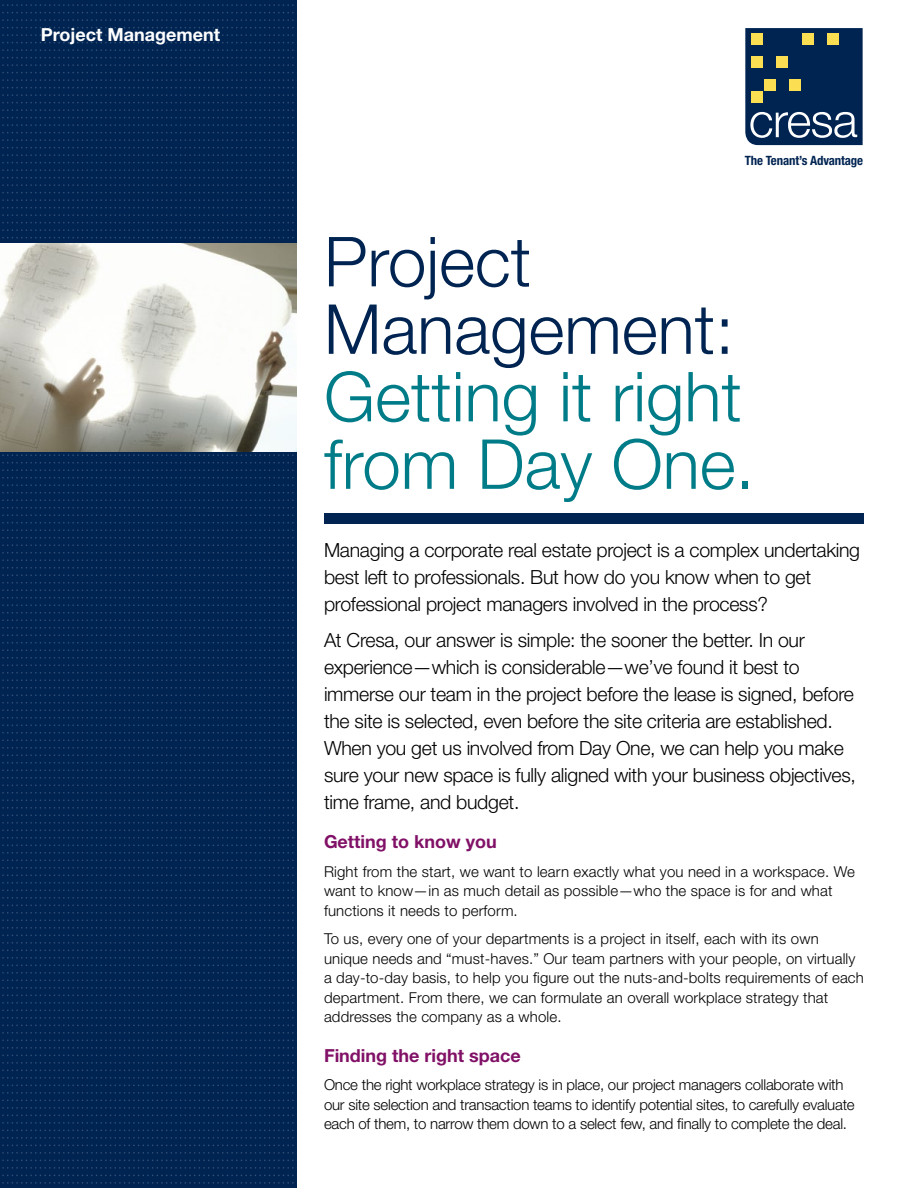
<style>
.page{position:relative;width:918px;height:1188px;background:#fff}
.page>*{position:absolute;margin:0;border:0;box-sizing:border-box;transform-origin:0 0}
.t1{font:300 69px/67.5px "Helvetica Neue LT Std";color:#007c89}
.t2{font:300 19.5px/27px "Helvetica Neue LT Std";letter-spacing:-.015em;color:#000}
.t3{font:700 18px "Helvetica Neue LT Std";color:#811167}
.t4{font:700 18px "Helvetica Neue LT Std";color:#fff}
.t5{font:300 15px/19.5px "Helvetica Neue LT Std";letter-spacing:.01em;color:#000}
.t6{font:300 15px/19.5px "Helvetica Neue LT Std";letter-spacing:-.015em;color:#000}
.t7{font:700 condensed 12.9px "Helvetica Neue LT Std";letter-spacing:-.01em;color:#002452}
.s1{color:#002452}
</style>
<div class="page">
<div style="left:0;top:0;width:297px;height:1188px;background:#002452"></div>
<svg style="left:2px;top:1107px;width:292px;height:2px"></svg>
<svg style="left:2px;top:1100px;width:292px;height:1px"></svg>
<svg style="left:2px;top:1092px;width:292px;height:2px"></svg>
<svg style="left:2px;top:1085px;width:292px;height:1px"></svg>
<svg style="left:2px;top:1077px;width:292px;height:2px"></svg>
<svg style="left:2px;top:1070px;width:292px;height:1px"></svg>
<svg style="left:2px;top:1062px;width:292px;height:2px"></svg>
<svg style="left:2px;top:1055px;width:292px;height:1px"></svg>
<svg style="left:2px;top:1182px;width:292px;height:2px"></svg>
<svg style="left:2px;top:1047px;width:292px;height:2px"></svg>
<svg style="left:2px;top:1175px;width:292px;height:1px"></svg>
<svg style="left:2px;top:1040px;width:292px;height:1px"></svg>
<svg style="left:2px;top:1167px;width:292px;height:2px"></svg>
<svg style="left:2px;top:1032px;width:292px;height:2px"></svg>
<svg style="left:2px;top:1160px;width:292px;height:1px"></svg>
<svg style="left:2px;top:1025px;width:292px;height:1px"></svg>
<svg style="left:2px;top:1152px;width:292px;height:2px"></svg>
<svg style="left:2px;top:1017px;width:292px;height:2px"></svg>
<svg style="left:2px;top:1145px;width:292px;height:1px"></svg>
<svg style="left:2px;top:1010px;width:292px;height:1px"></svg>
<svg style="left:2px;top:1137px;width:292px;height:2px"></svg>
<svg style="left:2px;top:1002px;width:292px;height:2px"></svg>
<svg style="left:2px;top:1130px;width:292px;height:1px"></svg>
<svg style="left:2px;top:995px;width:292px;height:1px"></svg>
<svg style="left:2px;top:1122px;width:292px;height:2px"></svg>
<svg style="left:2px;top:987px;width:292px;height:2px"></svg>
<svg style="left:2px;top:1115px;width:292px;height:1px"></svg>
<svg style="left:2px;top:980px;width:292px;height:1px"></svg>
<svg style="left:2px;top:972px;width:292px;height:2px"></svg>
<svg style="left:2px;top:965px;width:292px;height:1px"></svg>
<svg style="left:2px;top:957px;width:292px;height:2px"></svg>
<svg style="left:2px;top:942px;width:292px;height:9px"></svg>
<svg style="left:2px;top:927px;width:292px;height:9px"></svg>
<svg style="left:2px;top:912px;width:292px;height:9px"></svg>
<svg style="left:2px;top:897px;width:292px;height:9px"></svg>
<svg style="left:2px;top:882px;width:292px;height:9px"></svg>
<svg style="left:2px;top:867px;width:292px;height:9px"></svg>
<svg style="left:2px;top:852px;width:292px;height:9px"></svg>
<svg style="left:2px;top:837px;width:292px;height:9px"></svg>
<svg style="left:2px;top:822px;width:292px;height:9px"></svg>
<svg style="left:2px;top:807px;width:292px;height:9px"></svg>
<svg style="left:2px;top:792px;width:292px;height:9px"></svg>
<svg style="left:2px;top:777px;width:292px;height:9px"></svg>
<svg style="left:2px;top:762px;width:292px;height:9px"></svg>
<svg style="left:2px;top:747px;width:292px;height:9px"></svg>
<svg style="left:2px;top:732px;width:292px;height:9px"></svg>
<svg style="left:2px;top:717px;width:292px;height:9px"></svg>
<svg style="left:2px;top:702px;width:292px;height:9px"></svg>
<svg style="left:2px;top:687px;width:292px;height:9px"></svg>
<svg style="left:2px;top:672px;width:292px;height:9px"></svg>
<svg style="left:2px;top:657px;width:292px;height:9px"></svg>
<svg style="left:2px;top:642px;width:292px;height:9px"></svg>
<svg style="left:2px;top:627px;width:292px;height:9px"></svg>
<svg style="left:2px;top:612px;width:292px;height:9px"></svg>
<svg style="left:2px;top:597px;width:292px;height:9px"></svg>
<svg style="left:2px;top:582px;width:292px;height:9px"></svg>
<svg style="left:2px;top:567px;width:292px;height:9px"></svg>
<svg style="left:2px;top:552px;width:292px;height:9px"></svg>
<svg style="left:2px;top:537px;width:292px;height:9px"></svg>
<svg style="left:2px;top:522px;width:292px;height:9px"></svg>
<svg style="left:2px;top:507px;width:292px;height:9px"></svg>
<svg style="left:2px;top:492px;width:292px;height:9px"></svg>
<svg style="left:2px;top:477px;width:292px;height:9px"></svg>
<svg style="left:2px;top:462px;width:292px;height:9px"></svg>
<svg style="left:2px;top:454px;width:292px;height:2px"></svg>
<svg style="left:2px;top:237px;width:292px;height:2px"></svg>
<svg style="left:2px;top:229px;width:292px;height:2px"></svg>
<svg style="left:2px;top:222px;width:292px;height:1px"></svg>
<svg style="left:2px;top:214px;width:292px;height:2px"></svg>
<svg style="left:2px;top:207px;width:292px;height:1px"></svg>
<svg style="left:2px;top:199px;width:292px;height:2px"></svg>
<svg style="left:2px;top:192px;width:292px;height:1px"></svg>
<svg style="left:2px;top:184px;width:292px;height:2px"></svg>
<svg style="left:2px;top:177px;width:292px;height:1px"></svg>
<svg style="left:2px;top:169px;width:292px;height:2px"></svg>
<svg style="left:2px;top:162px;width:292px;height:1px"></svg>
<svg style="left:2px;top:154px;width:292px;height:2px"></svg>
<svg style="left:2px;top:147px;width:292px;height:1px"></svg>
<svg style="left:2px;top:139px;width:292px;height:2px"></svg>
<svg style="left:2px;top:132px;width:292px;height:1px"></svg>
<svg style="left:2px;top:124px;width:292px;height:2px"></svg>
<svg style="left:2px;top:117px;width:292px;height:1px"></svg>
<svg style="left:2px;top:109px;width:292px;height:2px"></svg>
<svg style="left:2px;top:102px;width:292px;height:1px"></svg>
<svg style="left:2px;top:94px;width:292px;height:2px"></svg>
<svg style="left:2px;top:87px;width:292px;height:1px"></svg>
<svg style="left:2px;top:79px;width:292px;height:2px"></svg>
<svg style="left:2px;top:72px;width:292px;height:1px"></svg>
<svg style="left:2px;top:64px;width:292px;height:2px"></svg>
<svg style="left:2px;top:57px;width:292px;height:1px"></svg>
<svg style="left:2px;top:49px;width:292px;height:2px"></svg>
<svg style="left:2px;top:42px;width:292px;height:1px"></svg>
<svg style="left:2px;top:34px;width:292px;height:2px"></svg>
<svg style="left:2px;top:27px;width:292px;height:1px"></svg>
<svg style="left:2px;top:19px;width:292px;height:2px"></svg>
<svg style="left:2px;top:12px;width:292px;height:1px"></svg>
<svg style="left:2px;top:4px;width:292px;height:2px"></svg>
<img style="left:0;top:243px;width:297px;height:209px">
<svg style="left:745px;top:28px;width:118px;height:117px;background:#16375f"></svg>
<div style="left:777px;top:56px;width:11px;height:12px;background:#fbde51"></div>
<div style="left:751px;top:34px;width:12px;height:11px;background:#fbde51"></div>
<div style="left:751px;top:56px;width:12px;height:12px;background:#fbde51"></div>
<div style="left:751px;top:92px;width:12px;height:11px;background:#fbde51"></div>
<div style="left:802px;top:34px;width:11px;height:11px;background:#fbde51"></div>
<div style="left:827px;top:34px;width:12px;height:11px;background:#fbde51"></div>
<div style="left:764px;top:79px;width:11px;height:11px;background:#fbde51"></div>
<div style="left:789px;top:79px;width:12px;height:11px;background:#fbde51"></div>
<div style="left:324px;top:513px;width:540px;height:11px;background:#002452"></div>
<p class="t4" style="left:41px;top:23px;width:181px">Project Management</p>
<p class="t7" style="left:745px;top:153px;width:120px">The Tenant’s Advantage</p>
<p class="t1" style="left:324px;top:227px;width:432px"><span class="s1">Project<br>Management:<br></span>Getting it right from Day One.</p>
<p class="t2" style="left:324px;top:536px;width:538px">Managing a corporate real estate project is a complex undertaking best left to professionals. But how do you know when to get professional project managers involved in the process?</p>
<p class="t2" style="left:324px;top:626px;width:533px">At Cresa, our answer is simple: the sooner the better. In our experience—which is considerable—we’ve found it best to immerse our team in the project before the lease is signed, before the site is selected, even before the site criteria are established.<br>When you get us involved from Day One, we can help you make sure your new space is fully aligned with your business objectives, time frame, and budget.</p>
<p class="t3" style="left:324px;top:831px;width:174px">Getting to know you</p>
<p class="t5" style="left:324px;top:861px;width:533px">Right from the start, we want to learn exactly what you need in a workspace. We want to know—in as much detail as possible—who the space is for and what functions it needs to perform.</p>
<p class="t5" style="left:324px;top:929px;width:541px">To us, every one of your departments is a project in itself, each with its own unique needs and “must-haves.” Our team partners with your people, on virtually a day-to-day basis, to help you figure out the nuts-and-bolts requirements of each department. From there, we can formulate an overall workplace strategy that addresses the company as a whole.</p>
<p class="t3" style="left:324px;top:1044px;width:198px">Finding the right space</p>
<p class="t6" style="left:324px;top:1075px;width:532px">Once the right workplace strategy is in place, our project managers collaborate with our site selection and transaction teams to identify potential sites, to carefully evaluate each of them, to narrow them down to a select few, and finally to complete the deal.</p>
</div>
